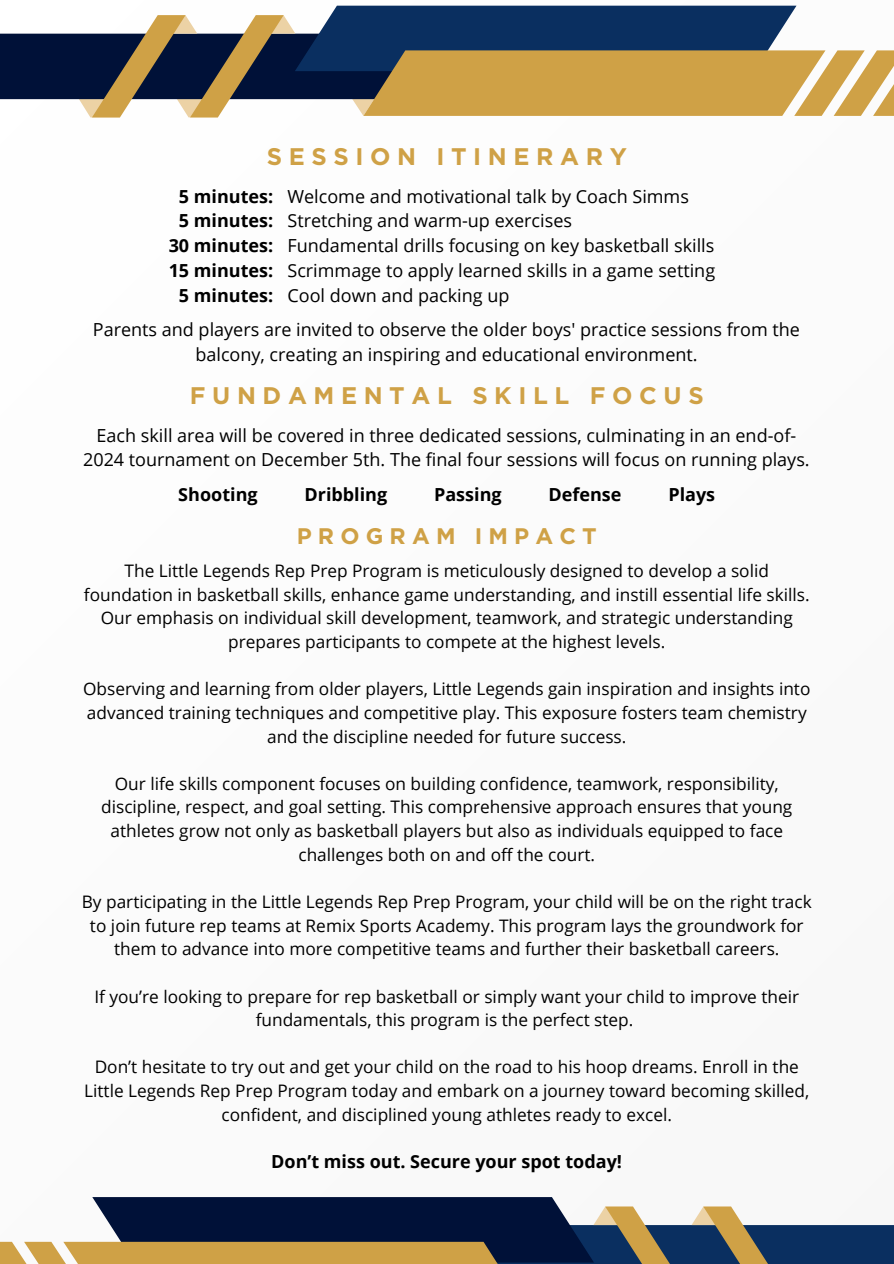
<style>
.page{position:relative;width:894px;height:1264px;background:#fff}
.page>*{position:absolute;margin:0;border:0;box-sizing:border-box;transform-origin:0 0}
.t1{font:700 24px "Gotham";letter-spacing:.275em;color:#cfa146}
.t2{font:700 22.5px "Gotham";letter-spacing:.275em;color:#cfa146}
.t3{font:18px/24.8px "Open Sans";color:#000;text-align:center}
.t4{font:700 18px/24.8px "Open Sans";color:#000;text-align:center}
.t5{font:17.25px/23.7px "Open Sans";color:#000;text-align:center}
</style>
<div class="page">
<svg style="left:0;top:6px;width:893px;height:111px"></svg>
<svg style="left:0;top:1197px;width:893px;height:66px"></svg>
<p class="t1" style="left:266px;top:142px;width:361px">SESSION ITINERARY</p>
<p class="t4" style="left:169px;top:183px;width:106px">5 minutes:<br>5 minutes:<br>30 minutes:<br>15 minutes:<br>5 minutes:</p>
<h2 class="t3" style="left:287px;top:183px;width:403px">Welcome and motivational talk by Coach Simms</h2>
<p class="t3" style="left:287px;top:208px;width:286px">Stretching and warm-up exercises</p>
<p class="t3" style="left:287px;top:233px;width:428px">Fundamental drills focusing on key basketball skills</p>
<p class="t3" style="left:287px;top:257px;width:429px">Scrimmage to apply learned skills in a game setting</p>
<p class="t3" style="left:287px;top:282px;width:223px">Cool down and packing up</p>
<p class="t3" style="left:93px;top:317px;width:708px">Parents and players are invited to observe the older boys' practice sessions from the balcony, creating an inspiring and educational environment.</p>
<h1 class="t1" style="left:190px;top:381px;width:515px">FUNDAMENTAL SKILL FOCUS</h1>
<p class="t3" style="left:83px;top:422px;width:728px">Each skill area will be covered in three dedicated sessions, culminating in an end-of-<br>2024 tournament on December 5th. The final four sessions will focus on running plays.</p>
<h1 class="t4" style="left:178px;top:481px;width:81px">Shooting</h1>
<h1 class="t4" style="left:304px;top:481px;width:84px">Dribbling</h1>
<h1 class="t4" style="left:434px;top:481px;width:69px">Passing</h1>
<h1 class="t4" style="left:548px;top:481px;width:74px">Defense</h1>
<h1 class="t4" style="left:668px;top:481px;width:48px">Plays</h1>
<p class="t2" style="left:296px;top:522px;width:301px">PROGRAM IMPACT</p>
<h2 class="t5" style="left:84px;top:558px;width:727px">The Little Legends Rep Prep Program is meticulously designed to develop a solid foundation in basketball skills, enhance game understanding, and instill essential life skills.<br>Our emphasis on individual skill development, teamwork, and strategic understanding prepares participants to compete at the highest levels.</h2>
<h1 class="t5" style="left:83px;top:676px;width:728px">Observing and learning from older players, Little Legends gain inspiration and insights into advanced training techniques and competitive play. This exposure fosters team chemistry and the discipline needed for future success.</h1>
<p class="t5" style="left:101px;top:771px;width:692px">Our life skills component focuses on building confidence, teamwork, responsibility, discipline, respect, and goal setting. This comprehensive approach ensures that young athletes grow not only as basketball players but also as individuals equipped to face challenges both on and off the court.</p>
<p class="t5" style="left:82px;top:889px;width:731px">By participating in the Little Legends Rep Prep Program, your child will be on the right track to join future rep teams at Remix Sports Academy. This program lays the groundwork for them to advance into more competitive teams and further their basketball careers.</p>
<p class="t5" style="left:94px;top:983px;width:706px">If you’re looking to prepare for rep basketball or simply want your child to improve their fundamentals, this program is the perfect step.</p>
<p class="t5" style="left:84px;top:1054px;width:726px">Don’t hesitate to try out and get your child on the road to his hoop dreams. Enroll in the<br>Little Legends Rep Prep Program today and embark on a journey toward becoming skilled, confident, and disciplined young athletes ready to excel.</p>
<p class="t4" style="left:271px;top:1148px;width:352px">Don’t miss out. Secure your spot today!</p>
</div>
